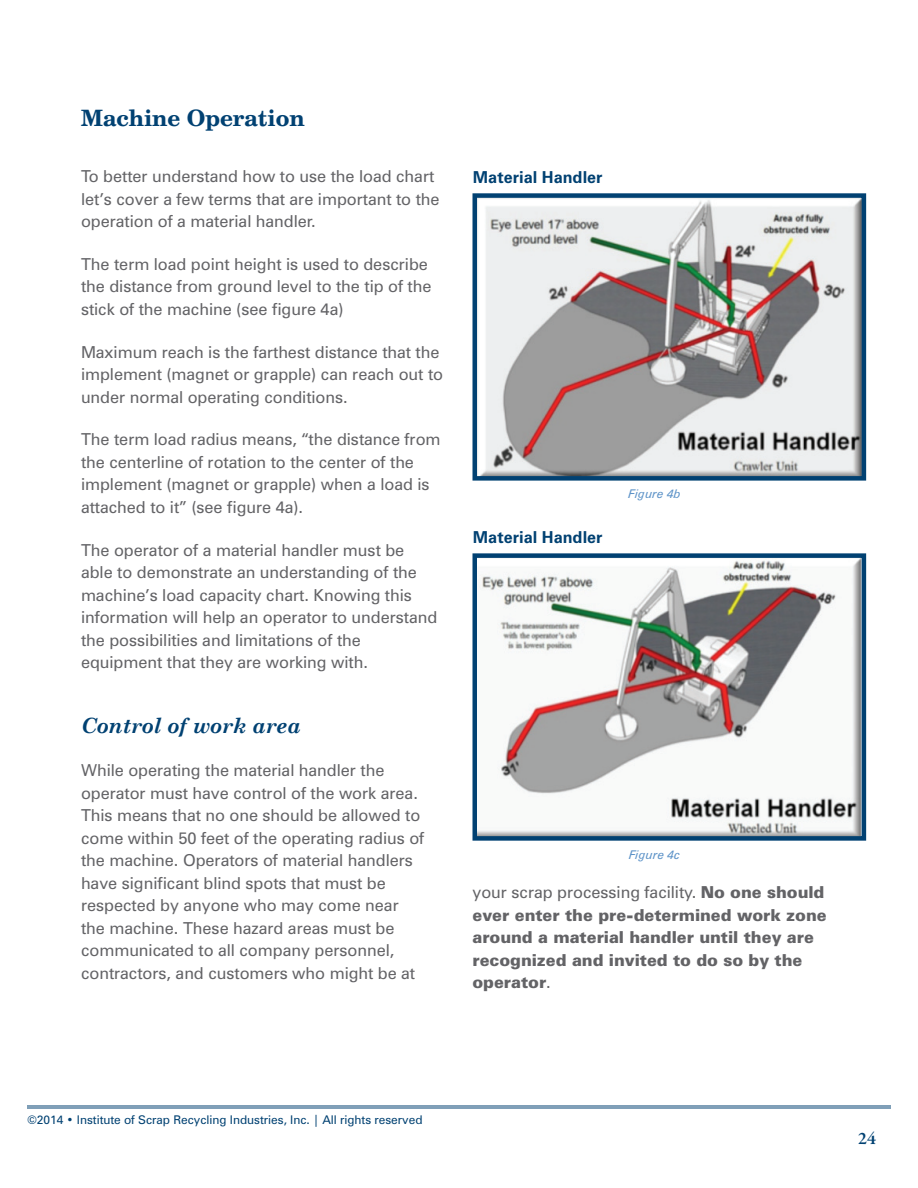
<style>
.page{position:relative;width:918px;height:1188px;background:#fff}
.page>*{position:absolute;margin:0;border:0;box-sizing:border-box;transform-origin:0 0}
.t1{font:700 22.5px "Century Schoolbook BT";letter-spacing:-.005em;color:#014172}
.t2{font:italic 700 21px "Century Schoolbook";letter-spacing:-.01em;color:#014172}
.t3{font:600 18px "Garamond Premr Pro";color:#014172}
.t4{font:16.5px/22.5px "Zurich BT";letter-spacing:-.005em;color:#636366}
.t5{font:900 16.5px/22.5px "Zurich BT";letter-spacing:-.005em;color:#636366}
.t6{font:700 16.5px "Zurich BT";color:#014172}
.t7{font:12px "Zurich BT";letter-spacing:-.005em;color:#014172}
.t8{font:italic 12px "Zurich BT";color:#5d93c8}
.s1{font-weight:400}
</style>
<div class="page">
<hr style="left:27px;top:1106px;width:864px;height:1px;background:#014172">
<hr style="left:27px;top:1108px;width:864px;height:1px;background:#014172">
<img style="left:477px;top:198px;width:384px;height:278px">
<div style="left:472px;top:193px;width:394px;height:288px;border:4px solid #014172"></div>
<img style="left:477px;top:558px;width:384px;height:278px">
<div style="left:472px;top:553px;width:394px;height:288px;border:4px solid #014172"></div>
<h1 class="t1" style="left:81px;top:104px;width:225px">Machine Operation</h1>
<p class="t4" style="left:81px;top:165px;width:360px">To better understand how to use the load chart let’s cover a few terms that are important to the operation of a material handler.</p>
<p class="t4" style="left:81px;top:253px;width:352px">The term load point height is used to describe the distance from ground level to the tip of the stick of the machine (see figure 4a)</p>
<p class="t4" style="left:81px;top:340px;width:364px">Maximum reach is the farthest distance that the implement (magnet or grapple) can reach out to under normal operating conditions.</p>
<p class="t4" style="left:81px;top:428px;width:361px">The term load radius means, “the distance from the centerline of rotation to the center of the implement (magnet or grapple) when a load is attached to it” (see figure 4a).</p>
<p class="t4" style="left:81px;top:538px;width:358px">The operator of a material handler must be able to demonstrate an understanding of the machine’s load capacity chart. Knowing this information will help an operator to understand the possibilities and limitations of the equipment that they are working with.</p>
<p class="t2" style="left:81px;top:713px;width:222px">Control of work area</p>
<p class="t4" style="left:81px;top:759px;width:345px">While operating the material handler the operator must have control of the work area.<br>This means that no one should be allowed to come within 50 feet of the operating radius of the machine. Operators of material handlers have significant blind spots that must be respected by anyone who may come near the machine. These hazard areas must be communicated to all company personnel, contractors, and customers who might be at</p>
<p class="t6" style="left:473px;top:167px;width:131px">Material Handler</p>
<p class="t6" style="left:473px;top:527px;width:131px">Material Handler</p>
<p class="t8" style="left:629px;top:486px;width:54px">Figure 4b</p>
<p class="t8" style="left:629px;top:847px;width:53px">Figure 4c</p>
<p class="t5" style="left:472px;top:881px;width:356px"><span class="s1">your scrap processing facility.</span> No one should ever enter the pre-determined work zone around a material handler until they are recognized and invited to do so by the operator<span class="s1">.</span></p>
<p class="t7" style="left:27px;top:1112px;width:397px">©2014 • Institute of Scrap Recycling Industries, Inc. | All rights reserved</p>
<p class="t3" style="left:858px;top:1127px;width:19px">24</p>
</div>
